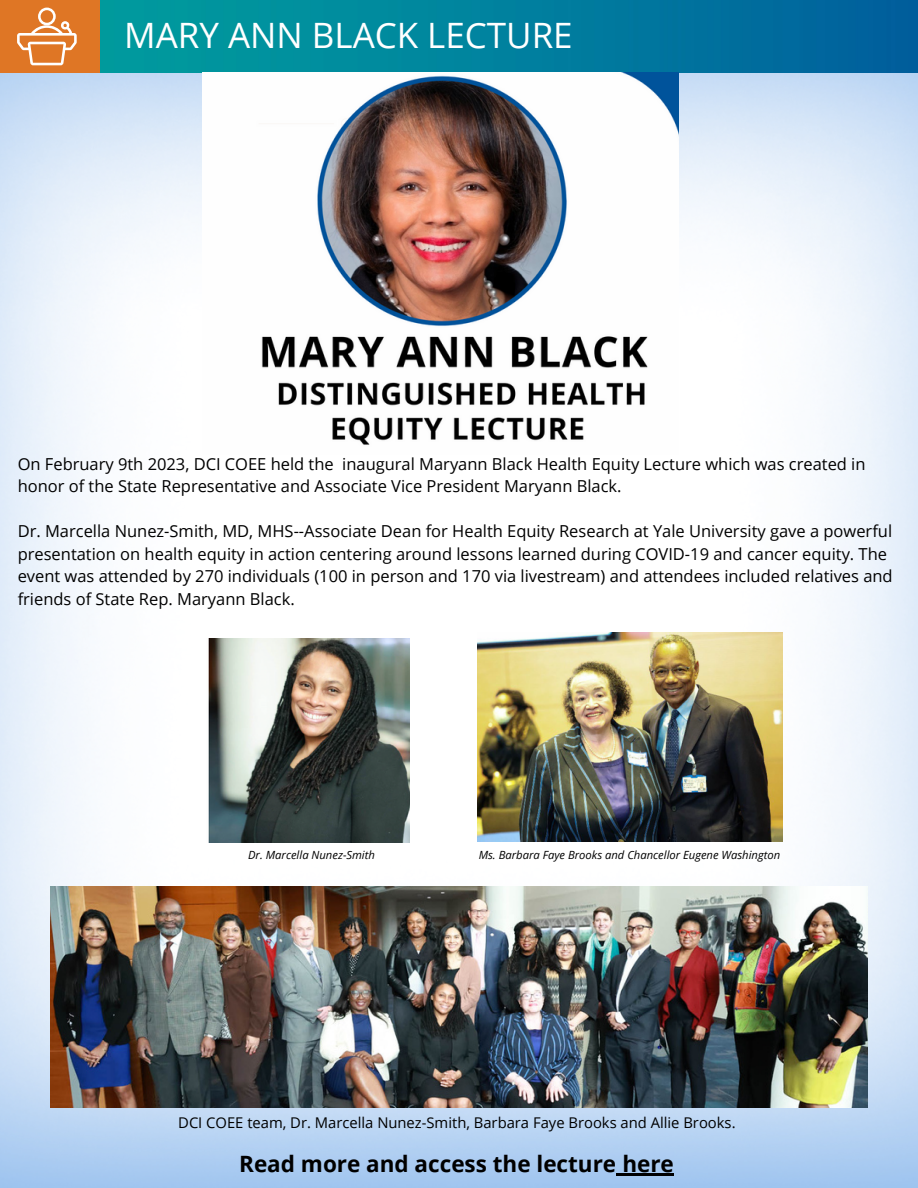
<style>
.page{position:relative;width:918px;height:1188px;background:#fff}
.page>*{position:absolute;margin:0;border:0;box-sizing:border-box;transform-origin:0 0}
.t1{font:34.95px "Open Sans";color:#fff}
.t2{font:700 22.5px "Open Sans";color:#000}
.t3{font:16.5px/22.5px "Open Sans";color:#000}
.t4{font:14.85px "Open Sans";color:#000}
.t5{font:italic 11.25px "Open Sans";color:#000}
</style>
<div class="page">
<img style="left:0;top:0;width:918px;height:1188px">
<hr style="left:617px;top:1174px;width:57px;height:2px;background:#000">
<img style="left:0;top:1px;width:918px;height:72px">
<div style="left:0;top:0;width:100px;height:72px;background:#df7625"></div>
<svg style="left:17px;top:7px;width:60px;height:58px"></svg>
<img style="left:203px;top:72px;width:475px;height:383px">
<img style="left:207px;top:638px;width:202px;height:204px">
<img style="left:477px;top:633px;width:305px;height:209px">
<img style="left:50px;top:886px;width:818px;height:222px">
<h2 class="t1" style="left:124px;top:11px;width:450px">MARY ANN BLACK LECTURE</h2>
<p class="t3" style="left:18px;top:452px;width:849px">On February 9th 2023, DCI COEE held the inaugural Maryann Black Health Equity Lecture which was created in honor of the State Representative and Associate Vice President Maryann Black.</p>
<p class="t3" style="left:18px;top:520px;width:877px">Dr. Marcella Nunez-Smith, MD, MHS--Associate Dean for Health Equity Research at Yale University gave a powerful presentation on health equity in action centering around lessons learned during COVID-19 and cancer equity. The event was attended by 270 individuals (100 in person and 170 via livestream) and attendees included relatives and friends of State Rep. Maryann Black.</p>
<p class="t5" style="left:248px;top:847px;width:128px">Dr. Marcella Nunez-Smith</p>
<p class="t5" style="left:479px;top:847px;width:303px">Ms. Barbara Faye Brooks and Chancellor Eugene Washington</p>
<p class="t4" style="left:178px;top:1112px;width:559px">DCI COEE team, Dr. Marcella Nunez-Smith, Barbara Faye Brooks and Allie Brooks.</p>
<p class="t2" style="left:239px;top:1148px;width:436px">Read more and access the lecture here</p>
</div>
